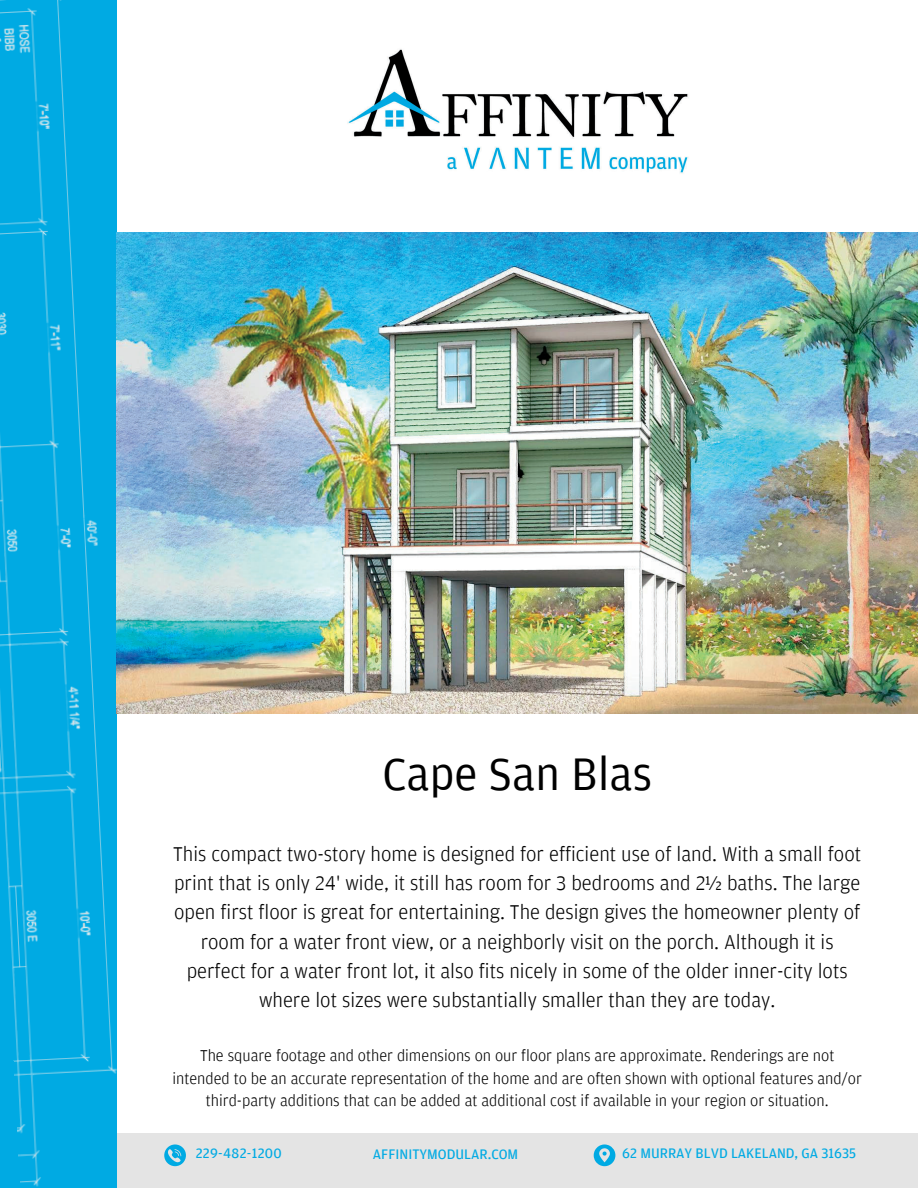
<style>
.page{position:relative;width:918px;height:1188px;background:#fff}
.page>*{position:absolute;margin:0;border:0;box-sizing:border-box;transform-origin:0 0}
.t1{font:48px "Amplitude";color:#000}
.t2{font:300 21px/29.2px "Amplitude";color:#000;text-align:center}
.t3{font:300 16.5px/22.5px "Amplitude";color:#000;text-align:center}
.t4{font:14.55px "Amplitude";color:#00aae3}
.t5{font:14.55px "Amplitude";letter-spacing:.02em;color:#00aae3}
</style>
<div class="page">
<div style="left:92px;top:1134px;width:826px;height:54px;background:#e4e4e4"></div>
<svg style="left:594px;top:1144px;width:21px;height:22px"></svg>
<svg style="left:164px;top:1144px;width:22px;height:22px"></svg>
<img style="left:0;top:0;width:136px;height:1188px">
<img style="left:347px;top:49px;width:342px;height:125px">
<img style="left:116px;top:233px;width:802px;height:480px">
<p class="t1" style="left:382px;top:756px;width:271px">Cape San Blas</p>
<p class="t2" style="left:173px;top:841px;width:689px">This compact two-story home is designed for efficient use of land. With a small foot print that is only 24' wide, it still has room for 3 bedrooms and 2½ baths. The large open first floor is great for entertaining. The design gives the homeowner plenty of room for a water front view, or a neighborly visit on the porch. Although it is perfect for a water front lot, it also fits nicely in some of the older inner-city lots where lot sizes were substantially smaller than they are today.</p>
<p class="t3" style="left:172px;top:1046px;width:691px">The square footage and other dimensions on our floor plans are approximate. Renderings are not intended to be an accurate representation of the home and are often shown with optional features and/or third-party additions that can be added at additional cost if available in your region or situation.</p>
<p class="t5" style="left:196px;top:1147px;width:88px">229-482-1200</p>
<p class="t4" style="left:373px;top:1148px;width:147px">AFFINITYMODULAR.COM</p>
<p class="t4" style="left:622px;top:1148px;width:235px">62 MURRAY BLVD LAKELAND, GA 31635</p>
</div>
